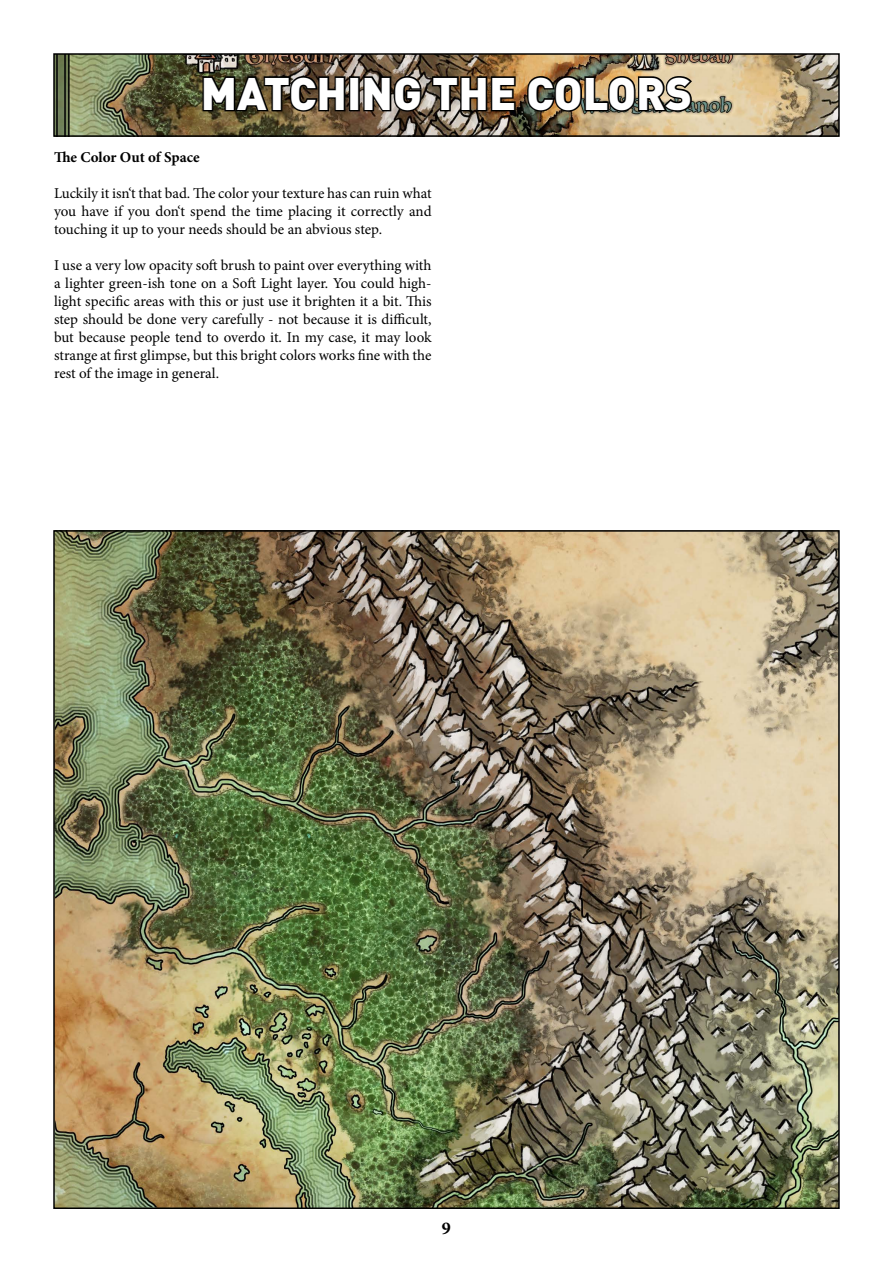
<style>
.page{position:relative;width:893px;height:1263px;background:#fff}
.page>*{position:absolute;margin:0;border:0;box-sizing:border-box;transform-origin:0 0}
.t1{font:900 45px "DIN Pro";color:#fff}
.t2{font:700 18px "Minion Pro";color:#000}
.t3{font:15px/18px "Minion Pro";letter-spacing:-.005em;color:#000;text-align:justify}
.t4{font:700 15px "Minion Pro";color:#000}
</style>
<div class="page">
<img style="left:56px;top:56px;width:781px;height:78px">
<div style="left:53px;top:53px;width:787px;height:84px;border:2px solid #000"></div>
<img style="left:201px;top:75px;width:146px;height:39px">
<div style="left:349px;top:76px;width:11px;height:35px;border:3px solid #000"></div>
<svg style="left:362px;top:75px;width:61px;height:38px"></svg>
<svg style="left:430px;top:75px;width:87px;height:38px"></svg>
<img style="left:524px;top:75px;width:170px;height:39px">
<img style="left:56px;top:533px;width:781px;height:673px">
<h1 class="t1" style="left:201px;top:63px;width:493px">MATCHING THE COLORS</h1>
<p class="t4" style="left:54px;top:146px;width:147px">The Color Out of Space</p>
<p class="t3" style="left:54px;top:184px;width:379px">Luckily it isn‘t that bad. The color your texture has can ruin what you have if you don‘t spend the time placing it correctly and touching it up to your needs should be an abvious step.</p>
<p class="t3" style="left:54px;top:256px;width:379px">I use a very low opacity soft brush to paint over everything with a lighter green-ish tone on a Soft Light layer. You could high&shy;light specific areas with this or just use it brighten it a bit. This step should be done very carefully - not because it is difficult, but because people tend to overdo it. In my case, it may look strange at first glimpse, but this bright colors works fine with the rest of the image in general.</p>
<p class="t2" style="left:442px;top:1215px;width:10px">9</p>
</div>
